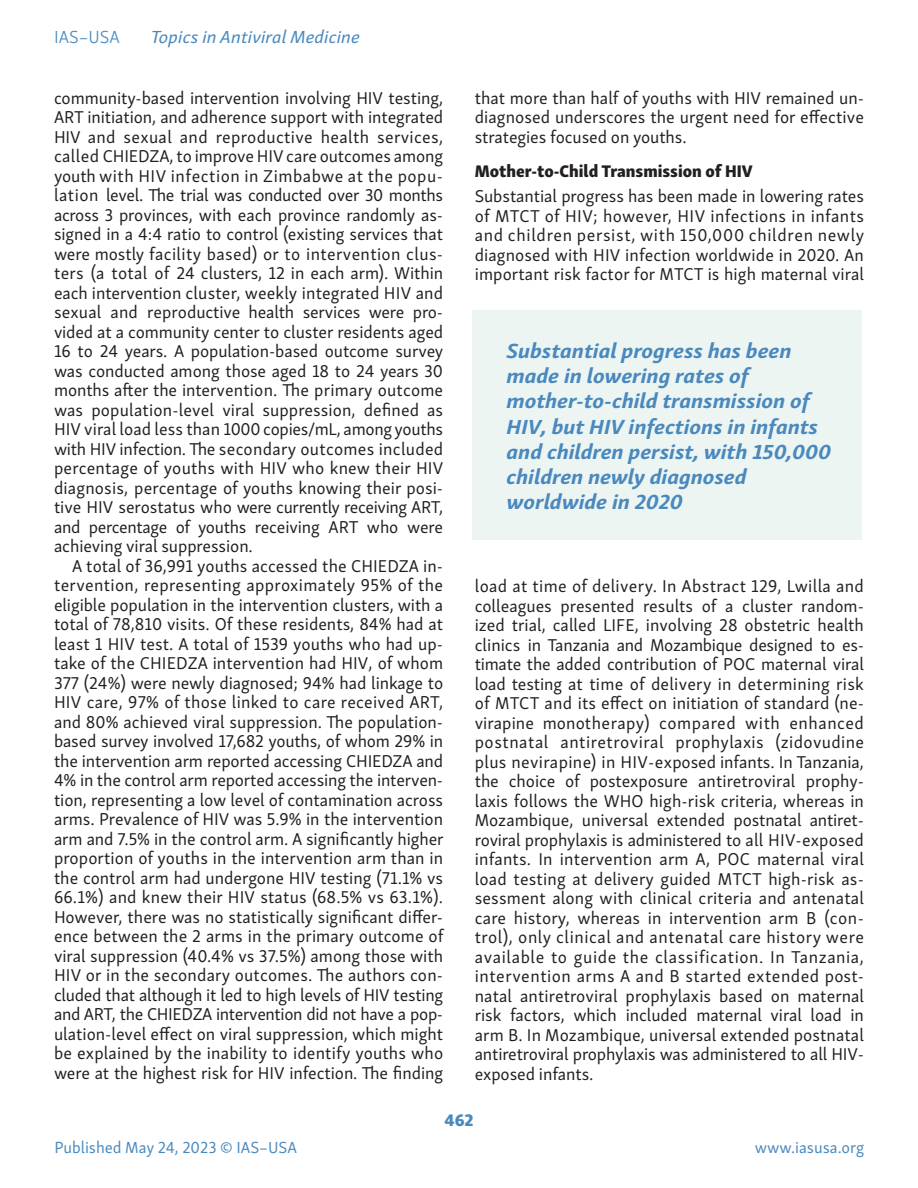
<style>
.page{position:relative;width:918px;height:1188px;background:#fff}
.page>*{position:absolute;margin:0;border:0;box-sizing:border-box;transform-origin:0 0}
.Call_Out{font:italic 700 21px/25.2px "Skolar Sans Latn";letter-spacing:-.005em;color:#4a89be;scale:1.1 1}
.t1{font:italic 18px "Skolar Sans Latn";color:#4a89be;scale:1.1 1}
.t2{font:300 18px "Skolar Sans Latn";color:#4a89be}
.Text_non-indent{font:17.7px/19.5px "Skolar Sans Latn";letter-spacing:-.005em;color:#231f20;text-align:justify}
.Text_indent{font:17.7px/19.5px "Skolar Sans Latn";letter-spacing:-.005em;color:#231f20;text-align:justify}
.Section_Subhead{font:17.25px "Skolar Sans Latn Eb";color:#231f20}
.t3{font:17.25px "Skolar Sans Latn Eb";color:#4a89be}
.t4{font:16.5px "Skolar Sans Latn";color:#4a89be}
</style>
<div class="page">
<div style="left:472px;top:310px;width:390px;height:230px;background:#edf5f2"></div>
<p class="t2" style="left:54px;top:24px;width:67px">IAS–USA</p>
<p class="t1" style="left:150px;top:24px;width:193px">Topics in Antiviral Medicine</p>
<p class="Text_non-indent" style="left:54px;top:86px;width:391px">community-based intervention involving HIV testing, ART initiation, and adherence support with integrated HIV and sexual and reproductive health services, called CHIEDZA, to improve HIV care outcomes among youth with HIV infection in Zimbabwe at the popu&shy;lation level. The trial was conducted over 30 months across 3 provinces, with each province randomly as&shy;signed in a 4:4 ratio to control (existing services that were mostly facility based) or to intervention clus&shy;ters (a total of 24 clusters, 12 in each arm). Within each intervention cluster, weekly integrated HIV and sexual and reproductive health services were pro&shy;vided at a community center to cluster residents aged 16 to 24 years. A population-based outcome survey was conducted among those aged 18 to 24 years 30 months after the intervention. The primary outcome was population-level viral suppression, defined as HIV viral load less than 1000 copies/mL, among youths with HIV infection. The secondary outcomes included percentage of youths with HIV who knew their HIV diagnosis, percentage of youths knowing their posi&shy;tive HIV serostatus who were currently receiving ART, and percentage of youths receiving ART who were achieving viral suppression.</p>
<p class="Text_indent" style="left:54px;top:554px;width:391px;text-indent:18px">A total of 36,991 youths accessed the CHIEDZA in&shy;tervention, representing approximately 95% of the eligible population in the intervention clusters, with a total of 78,810 visits. Of these residents, 84% had at least 1 HIV test. A total of 1539 youths who had up&shy;take of the CHIEDZA intervention had HIV, of whom 377 (24%) were newly diagnosed; 94% had linkage to HIV care, 97% of those linked to care received ART, and 80% achieved viral suppression. The population&shy;based survey involved 17,682 youths, of whom 29% in the intervention arm reported accessing CHIEDZA and 4% in the control arm reported accessing the interven&shy;tion, representing a low level of contamination across arms. Prevalence of HIV was 5.9% in the intervention arm and 7.5% in the control arm. A significantly higher proportion of youths in the intervention arm than in the control arm had undergone HIV testing (71.1% vs 66.1%) and knew their HIV status (68.5% vs 63.1%).<br>However, there was no statistically significant differ&shy;ence between the 2 arms in the primary outcome of viral suppression (40.4% vs 37.5%) among those with HIV or in the secondary outcomes. The authors con&shy;cluded that although it led to high levels of HIV testing and ART, the CHIEDZA intervention did not have a pop&shy;ulation-level effect on viral suppression, which might be explained by the inability to identify youths who were at the highest risk for HIV infection. The finding</p>
<p class="Text_indent" style="left:475px;top:86px;width:391px">that more than half of youths with HIV remained un&shy;diagnosed underscores the urgent need for effective strategies focused on youths.</p>
<p class="Section_Subhead" style="left:475px;top:156px;width:279px">Mother-to-Child Transmission of HIV</p>
<p class="Text_non-indent" style="left:475px;top:185px;width:391px">Substantial progress has been made in lowering rates of MTCT of HIV; however, HIV infections in infants and children persist, with 150,000 children newly diagnosed with HIV infection worldwide in 2020. An important risk factor for MTCT is high maternal viral</p>
<p class="Call_Out" style="left:506px;top:337px;width:263px">Substantial progress has been made in lowering rates of</p>
<p class="Call_Out" style="left:506px;top:387px;width:298px">mother-to-child transmission of<br>HIV, but HIV infections in infants and children persist, with 150,000 children newly diagnosed</p>
<p class="Call_Out" style="left:506px;top:488px;width:164px">worldwide in 2020</p>
<p class="Text_non-indent" style="left:475px;top:575px;width:391px">load at time of delivery. In Abstract 129, Lwilla and colleagues presented results of a cluster random&shy;ized trial, called LIFE, involving 28 obstetric health clinics in Tanzania and Mozambique designed to es&shy;timate the added contribution of POC maternal viral load testing at time of delivery in determining risk of MTCT and its effect on initiation of standard (ne&shy;virapine monotherapy) compared with enhanced postnatal antiretroviral prophylaxis (zidovudine plus nevirapine) in HIV-exposed infants. In Tanzania, the choice of postexposure antiretroviral prophy&shy;laxis follows the WHO high-risk criteria, whereas in Mozambique, universal extended postnatal antiret&shy;roviral prophylaxis is administered to all HIV-exposed infants. In intervention arm A, POC maternal viral load testing at delivery guided MTCT high-risk as&shy;sessment along with clinical criteria and antenatal care history, whereas in intervention arm B (con&shy;trol), only clinical and antenatal care history were available to guide the classification. In Tanzania, intervention arms A and B started extended post&shy;natal antiretroviral prophylaxis based on maternal risk factors, which included maternal viral load in arm B. In Mozambique, universal extended postnatal antiretroviral prophylaxis was administered to all HIV&shy;exposed infants.</p>
<p class="t3" style="left:444px;top:1105px;width:31px">462</p>
<p class="t4" style="left:54px;top:1135px;width:244px">Published May 24, 2023 © IAS–USA</p>
<p class="t4" style="left:755px;top:1135px;width:111px">www.iasusa.org</p>
</div>
